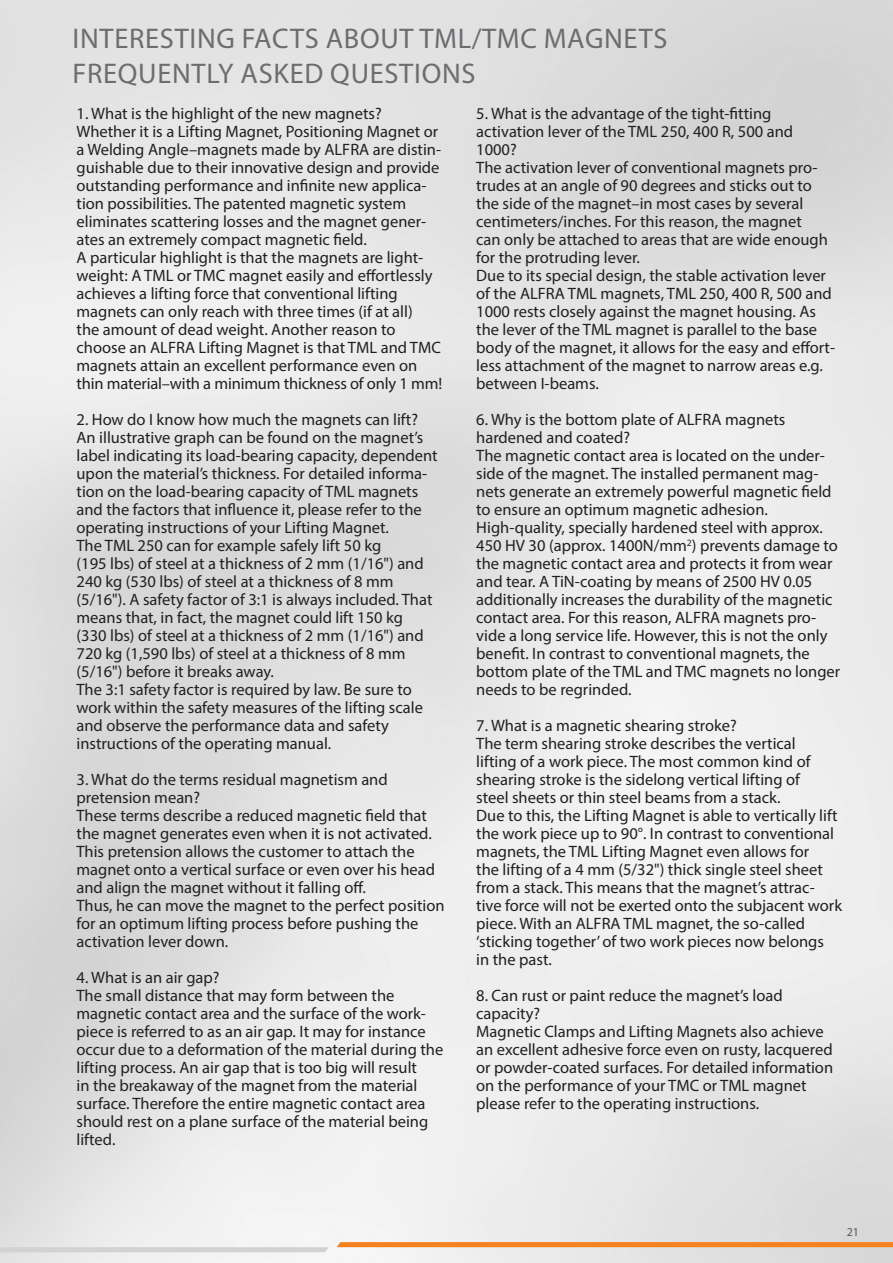
<style>
.page{position:relative;width:893px;height:1263px;background:#fff}
.page>*{position:absolute;margin:0;border:0;box-sizing:border-box;transform-origin:0 0}
.Ü2_Grey-Design{font:28.5px/34.5px "Myriad Pro";letter-spacing:.025em;color:#6c6d70}
.Fliesstext_BD{font:16.5px/18px "Myriad Pro";color:#231f20}
.Ü5{font:16.5px/18px "Myriad Pro";color:#231f20}
.t1{font:12px "Myriad Pro";color:#57585a}
</style>
<div class="page">
<svg style="left:337px;top:1242px;width:556px;height:5px;background:#f48424"></svg>
<div style="left:0;top:1247px;width:329px;height:5px;background:#d1d2d4"></div>
<p class="Ü2_Grey-Design" style="left:73px;top:21px;width:596px">INTERESTING FACTS ABOUT TML/TMC MAGNETS<br>FREQUENTLY ASKED QUESTIONS</p>
<p class="Ü5" style="left:77px;top:104px;width:307px">1. What is the highlight of the new magnets?</p>
<p class="Fliesstext_BD" style="left:77px;top:122px;width:366px">Whether it is a Lifting Magnet, Positioning Magnet or a Welding Angle–magnets made by ALFRA are distin&shy;guishable due to their innovative design and provide outstanding performance and infinite new applica&shy;tion possibilities. The patented magnetic system eliminates scattering losses and the magnet gener&shy;ates an extremely compact magnetic field.</p>
<p class="Fliesstext_BD" style="left:77px;top:248px;width:367px">A particular highlight is that the magnets are light&shy;weight: A TML or TMC magnet easily and effortlessly achieves a lifting force that conventional lifting magnets can only reach with three times (if at all)<br>the amount of dead weight. Another reason to choose an ALFRA Lifting Magnet is that TML and TMC magnets attain an excellent performance even on thin material–with a minimum thickness of only 1 mm!</p>
<p class="Ü5" style="left:77px;top:410px;width:343px">2. How do I know how much the magnets can lift?</p>
<p class="Fliesstext_BD" style="left:77px;top:428px;width:363px">An illustrative graph can be found on the magnet’s label indicating its load-bearing capacity, dependent upon the material’s thickness. For detailed informa&shy;tion on the load-bearing capacity of TML magnets and the factors that influence it, please refer to the operating instructions of your Lifting Magnet.<br>The TML 250 can for example safely lift 50 kg<br>(195 lbs) of steel at a thickness of 2 mm (1/16") and 240 kg (530 lbs) of steel at a thickness of 8 mm (5/16"). A safety factor of 3:1 is always included. That means that, in fact, the magnet could lift 150 kg<br>(330 lbs) of steel at a thickness of 2 mm (1/16") and 720 kg (1,590 lbs) of steel at a thickness of 8 mm (5/16") before it breaks away.<br>The 3:1 safety factor is required by law. Be sure to work within the safety measures of the lifting scale and observe the performance data and safety instructions of the operating manual.</p>
<p class="Ü5" style="left:77px;top:770px;width:313px">3. What do the terms residual magnetism and pretension mean?</p>
<p class="Fliesstext_BD" style="left:77px;top:806px;width:370px">These terms describe a reduced magnetic field that the magnet generates even when it is not activated.<br>This pretension allows the customer to attach the magnet onto a vertical surface or even over his head and align the magnet without it falling off.<br>Thus, he can move the magnet to the perfect position for an optimum lifting process before pushing the activation lever down.</p>
<p class="Ü5" style="left:77px;top:968px;width:145px">4. What is an air gap?</p>
<p class="Fliesstext_BD" style="left:77px;top:986px;width:368px">The small distance that may form between the magnetic contact area and the surface of the work&shy;piece is referred to as an air gap. It may for instance occur due to a deformation of the material during the lifting process. An air gap that is too big will result<br>in the breakaway of the magnet from the material surface. Therefore the entire magnetic contact area should rest on a plane surface of the material being lifted.</p>
<p class="Ü5" style="left:476px;top:104px;width:318px">5. What is the advantage of the tight-fitting activation lever of the TML 250, 400 R, 500 and<br>1000?</p>
<p class="Fliesstext_BD" style="left:476px;top:158px;width:353px">The activation lever of conventional magnets pro&shy;trudes at an angle of 90 degrees and sticks out to the side of the magnet–in most cases by several centimeters/inches. For this reason, the magnet can only be attached to areas that are wide enough for the protruding lever.</p>
<p class="Fliesstext_BD" style="left:476px;top:266px;width:360px">Due to its special design, the stable activation lever of the ALFRA TML magnets, TML 250, 400 R, 500 and 1000 rests closely against the magnet housing. As the lever of the TML magnet is parallel to the base body of the magnet, it allows for the easy and effort&shy;less attachment of the magnet to narrow areas e.g. between I-beams.</p>
<p class="Ü5" style="left:476px;top:410px;width:311px">6. Why is the bottom plate of ALFRA magnets hardened and coated?</p>
<p class="Fliesstext_BD" style="left:476px;top:446px;width:357px">The magnetic contact area is located on the under&shy;side of the magnet. The installed permanent mag&shy;nets generate an extremely powerful magnetic field to ensure an optimum magnetic adhesion.</p>
<p class="Fliesstext_BD" style="left:476px;top:518px;width:365px">High-quality, specially hardened steel with approx.<br>450 HV 30 (approx. 1400N/mm<sup>2</sup>) prevents damage to the magnetic contact area and protects it from wear and tear. A TiN-coating by means of 2500 HV 0.05 additionally increases the durability of the magnetic contact area. For this reason, ALFRA magnets pro&shy;vide a long service life. However, this is not the only benefit. In contrast to conventional magnets, the bottom plate of the TML and TMC magnets no longer needs to be regrinded.</p>
<p class="Ü5" style="left:476px;top:716px;width:262px">7. What is a magnetic shearing stroke?</p>
<p class="Fliesstext_BD" style="left:476px;top:734px;width:336px">The term shearing stroke describes the vertical lifting of a work piece. The most common kind of shearing stroke is the sidelong vertical lifting of steel sheets or thin steel beams from a stack.</p>
<p class="Fliesstext_BD" style="left:476px;top:806px;width:367px">Due to this, the Lifting Magnet is able to vertically lift the work piece up to 90°. In contrast to conventional magnets, the TML Lifting Magnet even allows for<br>the lifting of a 4 mm (5/32") thick single steel sheet from a stack. This means that the magnet’s attrac&shy;tive force will not be exerted onto the subjacent work piece. With an ALFRA TML magnet, the so-called ‘sticking together’ of two work pieces now belongs<br>in the past.</p>
<p class="Ü5" style="left:476px;top:986px;width:308px">8. Can rust or paint reduce the magnet’s load capacity?</p>
<p class="Fliesstext_BD" style="left:476px;top:1022px;width:358px">Magnetic Clamps and Lifting Magnets also achieve an excellent adhesive force even on rusty, lacquered or powder-coated surfaces. For detailed information on the performance of your TMC or TML magnet please refer to the operating instructions.</p>
<p class="t1" style="left:847px;top:1225px;width:14px">21</p>
</div>
